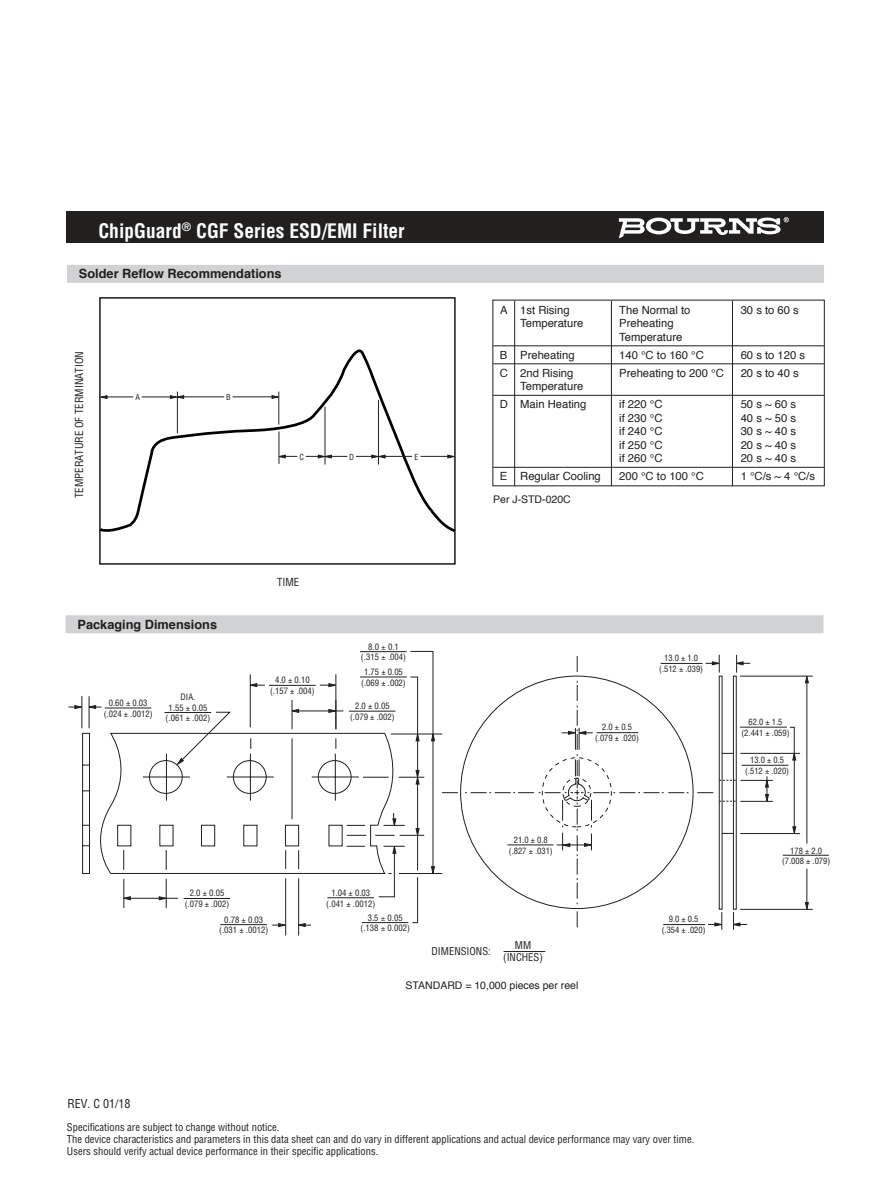
<style>
.page{position:relative;width:891px;height:1188px;background:#fff}
.page>*{position:absolute;margin:0;border:0;box-sizing:border-box;transform-origin:0 0}
.t1{font:700 condensed 19.5px "Helvetica";color:#fff}
.t2{font:700 12.75px "Helvetica";color:#221f1f}
.t3{font:condensed 12px "Helvetica";color:#221f1f}
.t4{font:11.25px/13.5px "Helvetica";color:#221f1f}
.t5{font:condensed 10.8px "Helvetica";color:#221f1f}
.t6{font:condensed 10.5px/12px "Helvetica";color:#221f1f}
.t7{font:10.5px "Helvetica";color:#221f1f}
.t8{font:condensed 8.7px/10.8px "Helvetica";color:#221f1f;text-align:center}
.t9{font:condensed 8.55px/10.6px "Helvetica";color:#221f1f;text-align:center}
.t10{font:condensed 8.1px "Helvetica";color:#221f1f}
</style>
<div class="page">
<div style="left:67px;top:211px;width:757px;height:32px;background:#221f1f"></div>
<svg style="left:619px;top:217px;width:170px;height:21px"></svg>
<div style="left:66px;top:615px;width:758px;height:18px;background:#d1d2d4"></div>
<svg style="left:442px;top:792px;width:16px;height:1px"></svg>
<svg style="left:697px;top:792px;width:16px;height:1px"></svg>
<svg style="left:577px;top:911px;width:1px;height:16px"></svg>
<svg style="left:577px;top:656px;width:1px;height:16px"></svg>
<div style="left:719px;top:676px;width:3px;height:234px;border:1px solid #221f1f"></div>
<div style="left:733px;top:676px;width:4px;height:234px;border:1px solid #221f1f"></div>
<svg style="left:719px;top:801px;width:18px;height:1px"></svg>
<svg style="left:719px;top:780px;width:18px;height:1px"></svg>
<svg style="left:733px;top:912px;width:14px;height:18px"></svg>
<svg style="left:708px;top:912px;width:15px;height:18px"></svg>
<hr style="left:740px;top:833px;width:60px;height:1px;background:#221f1f">
<svg style="left:789px;top:727px;width:7px;height:108px"></svg>
<hr style="left:740px;top:753px;width:60px;height:1px;background:#221f1f">
<hr style="left:740px;top:801px;width:33px;height:1px;background:#221f1f">
<svg style="left:765px;top:776px;width:4px;height:26px"></svg>
<hr style="left:741px;top:780px;width:32px;height:1px;background:#221f1f">
<hr style="left:740px;top:909px;width:73px;height:1px;background:#221f1f">
<svg style="left:805px;top:675px;width:4px;height:8px"></svg>
<hr style="left:807px;top:869px;width:1px;height:35px;background:#221f1f">
<svg style="left:805px;top:902px;width:4px;height:8px"></svg>
<hr style="left:807px;top:681px;width:1px;height:163px;background:#221f1f">
<hr style="left:740px;top:676px;width:73px;height:1px;background:#221f1f">
<svg style="left:465px;top:681px;width:224px;height:223px"></svg>
<hr style="left:597px;top:732px;width:41px;height:1px;background:#221f1f">
<hr style="left:663px;top:924px;width:42px;height:1px;background:#221f1f">
<svg style="left:736px;top:655px;width:14px;height:18px"></svg>
<svg style="left:706px;top:655px;width:14px;height:18px"></svg>
<hr style="left:661px;top:663px;width:41px;height:1px;background:#221f1f">
<hr style="left:742px;top:765px;width:46px;height:1px;background:#221f1f">
<hr style="left:740px;top:727px;width:47px;height:1px;background:#221f1f">
<hr style="left:783px;top:855px;width:46px;height:1px;background:#221f1f">
<hr style="left:507px;top:845px;width:46px;height:1px;background:#221f1f">
<hr style="left:504px;top:951px;width:41px;height:1px;background:#221f1f">
<hr style="left:285px;top:878px;width:1px;height:58px;background:#221f1f">
<hr style="left:298px;top:878px;width:1px;height:58px;background:#221f1f">
<svg style="left:298px;top:923px;width:13px;height:4px"></svg>
<svg style="left:272px;top:923px;width:15px;height:4px"></svg>
<hr style="left:391px;top:734px;width:51px;height:1px;background:#221f1f">
<hr style="left:399px;top:873px;width:43px;height:1px;background:#221f1f">
<hr style="left:220px;top:924px;width:47px;height:1px;background:#221f1f">
<div style="left:67px;top:265px;width:757px;height:18px;background:#d1d2d4"></div>
<hr style="left:493px;top:345px;width:331px;height:1px;background:#221f1f">
<hr style="left:493px;top:363px;width:331px;height:1px;background:#221f1f">
<hr style="left:493px;top:395px;width:331px;height:1px;background:#221f1f">
<hr style="left:493px;top:467px;width:331px;height:1px;background:#221f1f">
<hr style="left:514px;top:301px;width:1px;height:185px;background:#221f1f">
<hr style="left:611px;top:301px;width:1px;height:185px;background:#221f1f">
<hr style="left:732px;top:301px;width:1px;height:185px;background:#221f1f">
<svg style="left:99px;top:343px;width:357px;height:191px"></svg>
<svg style="left:99px;top:395px;width:34px;height:4px"></svg>
<hr style="left:325px;top:407px;width:1px;height:58px;background:#221f1f">
<svg style="left:277px;top:455px;width:20px;height:3px"></svg>
<hr style="left:279px;top:432px;width:1px;height:32px;background:#221f1f">
<hr style="left:378px;top:400px;width:1px;height:65px;background:#221f1f">
<svg style="left:306px;top:455px;width:41px;height:3px"></svg>
<svg style="left:421px;top:455px;width:35px;height:3px"></svg>
<svg style="left:356px;top:455px;width:56px;height:3px"></svg>
<hr style="left:279px;top:392px;width:1px;height:33px;background:#221f1f">
<svg style="left:142px;top:395px;width:42px;height:4px"></svg>
<svg style="left:272px;top:395px;width:8px;height:4px"></svg>
<hr style="left:233px;top:397px;width:40px;height:1px;background:#221f1f">
<hr style="left:182px;top:397px;width:42px;height:1px;background:#221f1f">
<hr style="left:177px;top:392px;width:1px;height:41px;background:#221f1f">
<svg style="left:69px;top:650px;width:366px;height:258px"></svg>
<h1 class="t1" style="left:98px;top:223px;width:308px">ChipGuard<sup>®</sup> CGF Series ESD/EMI Filter</h1>
<p class="t2" style="left:79px;top:264px;width:204px">Solder Re昀氀ow Recommendations</p>
<p class="t5" style="left:73px;top:498px;width:149px;rotate:-90deg">TEMPERATURE OF TERMINATION</p>
<p class="t10" style="left:135px;top:393px;width:6px">A</p>
<p class="t10" style="left:226px;top:393px;width:6px">B</p>
<p class="t10" style="left:299px;top:452px;width:6px">C</p>
<p class="t10" style="left:349px;top:452px;width:6px">D</p>
<p class="t10" style="left:414px;top:452px;width:6px">E</p>
<p class="t4" style="left:500px;top:304px;width:71px">A 1st Rising</p>
<p class="t4" style="left:619px;top:304px;width:73px">The Normal to</p>
<p class="t4" style="left:741px;top:304px;width:60px">30 s to 60 s</p>
<p class="t4" style="left:520px;top:318px;width:65px">Temperature</p>
<p class="t4" style="left:619px;top:318px;width:65px">Preheating<br>Temperature</p>
<p class="t4" style="left:500px;top:349px;width:76px">B Preheating</p>
<p class="t4" style="left:619px;top:349px;width:86px">140 °C to 160 °C</p>
<p class="t4" style="left:741px;top:349px;width:66px">60 s to 120 s</p>
<p class="t4" style="left:500px;top:367px;width:75px">C 2nd Rising</p>
<p class="t4" style="left:619px;top:367px;width:106px">Preheating to 200 °C</p>
<p class="t4" style="left:741px;top:367px;width:60px">20 s to 40 s</p>
<p class="t4" style="left:500px;top:379px;width:88px;line-height:18px;text-align:right">Temperature<br>D Main Heating</p>
<p class="t4" style="left:619px;top:399px;width:45px">if 220 °C</p>
<p class="t4" style="left:741px;top:399px;width:57px">50 s ~ 60 s</p>
<p class="t4" style="left:619px;top:412px;width:45px">if 230 °C</p>
<p class="t4" style="left:741px;top:412px;width:57px">40 s ~ 50 s</p>
<p class="t4" style="left:619px;top:426px;width:45px">if 240 °C</p>
<p class="t4" style="left:741px;top:426px;width:57px">30 s ~ 40 s</p>
<p class="t4" style="left:619px;top:439px;width:45px">if 250 °C</p>
<p class="t4" style="left:741px;top:439px;width:57px">20 s ~ 40 s</p>
<p class="t4" style="left:619px;top:453px;width:45px">if 260 °C</p>
<p class="t4" style="left:741px;top:453px;width:57px">20 s ~ 40 s</p>
<p class="t4" style="left:500px;top:471px;width:102px">E Regular Cooling</p>
<p class="t4" style="left:619px;top:471px;width:86px">200 °C to 100 °C</p>
<p class="t4" style="left:741px;top:471px;width:76px">1 °C/s ~ 4 °C/s</p>
<p class="t7" style="left:493px;top:495px;width:79px">Per J-STD-020C</p>
<p class="t2" style="left:78px;top:619px;width:141px">Packaging Dimensions</p>
<p class="t8" style="left:104px;top:698px;width:50px">0.60 ± 0.03 (.024 ± .0012)</p>
<p class="t8" style="left:181px;top:692px;width:16px">DIA.</p>
<p class="t8" style="left:166px;top:703px;width:46px">1.55 ± 0.05 (.061 ± .002)</p>
<p class="t5" style="left:277px;top:576px;width:24px">TIME</p>
<p class="t8" style="left:270px;top:676px;width:46px">4.0 ± 0.10 (.157 ± .004)</p>
<p class="t8" style="left:361px;top:642px;width:47px">8.0 0.1 (.315 .004)</p>
<p class="t8" style="left:361px;top:667px;width:46px">1.75 ± 0.05 (.069 ± .002)</p>
<p class="t8" style="left:350px;top:701px;width:46px">2.0 ± 0.05 (.079 ± .002)</p>
<p class="t9" style="left:595px;top:723px;width:45px">2.0 ± 0.5 (.079 ± .020)</p>
<p class="t9" style="left:659px;top:653px;width:45px">13.0 ± 1.0 (.512 ± .039)</p>
<p class="t8" style="left:185px;top:889px;width:46px">2.0 ± 0.05 (.079 ± .002)</p>
<p class="t8" style="left:219px;top:915px;width:50px">0.78 ± 0.03 (.031 ± .0012)</p>
<p class="t8" style="left:326px;top:888px;width:50px">1.04 ± 0.03 (.041 ± .0012)</p>
<p class="t8" style="left:361px;top:913px;width:51px">3.5 0.05 (.138 0.002)</p>
<p class="t9" style="left:509px;top:836px;width:45px">21.0 ± 0.8 (.827 ± .031)</p>
<p class="t6" style="left:432px;top:946px;width:61px">DIMENSIONS:</p>
<p class="t6" style="left:503px;top:940px;width:41px;line-height:12.6px;text-align:center">MM (INCHES)</p>
<p class="t7" style="left:406px;top:981px;width:174px">STANDARD = 10,000 pieces per reel</p>
<p class="t9" style="left:662px;top:915px;width:45px">9.0 ± 0.5 (.354 ± .020)</p>
<p class="t9" style="left:741px;top:717px;width:50px">62.0 ± 1.5 (2.441 ± .059)</p>
<p class="t9" style="left:745px;top:755px;width:45px">13.0 ± 0.5 (.512 ± .020)</p>
<p class="t9" style="left:782px;top:846px;width:50px">178 ± 2.0 (7.008 ± .079)</p>
<p class="t3" style="left:68px;top:1099px;width:65px">REV. C 01/18</p>
<p class="t6" style="left:67px;top:1122px;width:629px">Specifications are subject to change without notice.<br>The device characteristics and parameters in this data sheet can and do vary in different applications and actual device performance may vary over time.<br>Users should verify actual device performance in their specific applications.</p>
</div>
